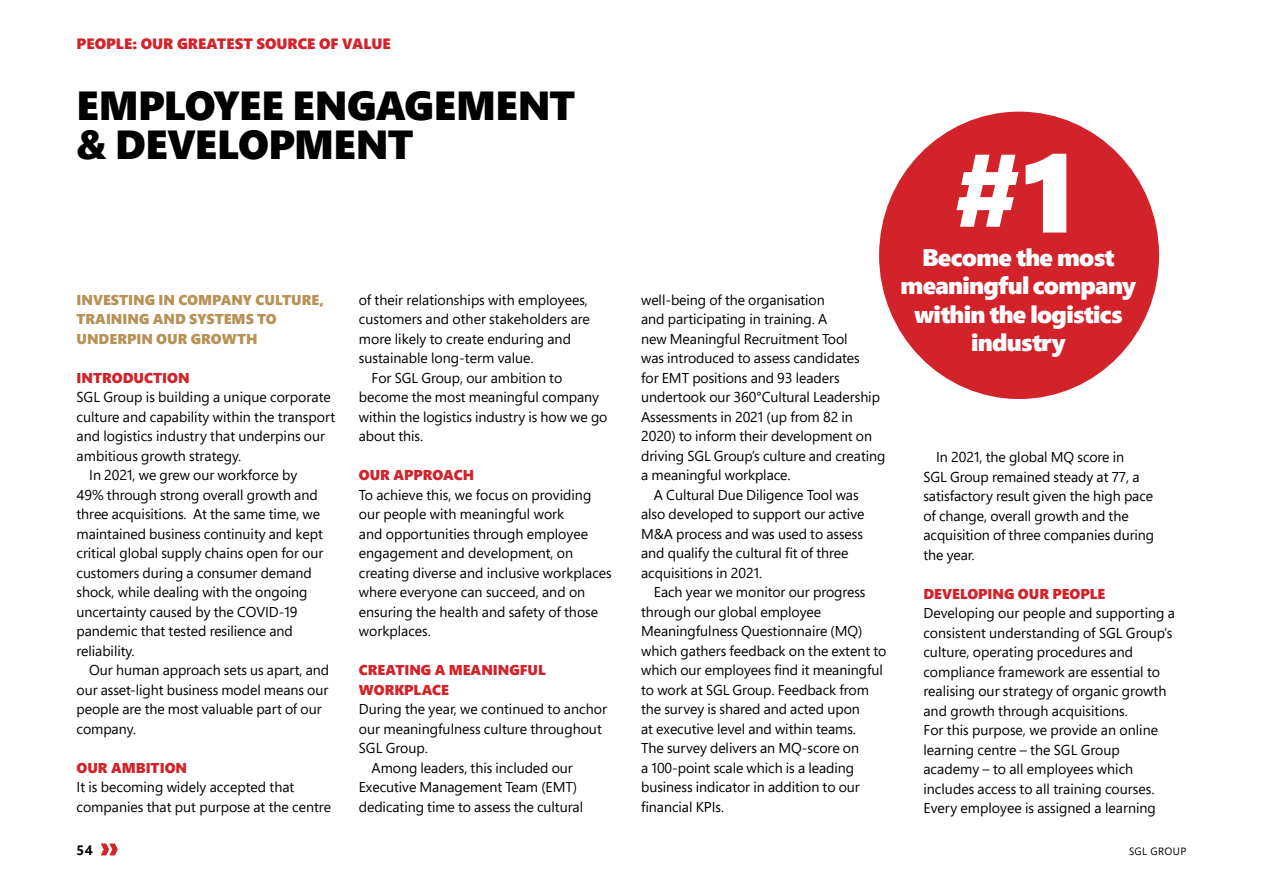
<style>
.page{position:relative;width:1263px;height:893px;background:#fff}
.page>*{position:absolute;margin:0;border:0;box-sizing:border-box;transform-origin:0 0}
.H2_Pres{font:900 40.5px/39px "Segoe Pro";letter-spacing:-.015em;color:#000}
.t1{font:900 24px/28.5px "Segoe Pro";letter-spacing:-.03em;color:#fff;text-align:center}
.Chapter_Pres{font:900 15px "Segoe Pro";color:#d2232a}
.Copy_2nd{font:14.25px/19.5px "Segoe Pro";letter-spacing:-.005em;color:#000}
.Copy{font:14.25px/19.5px "Segoe Pro";color:#000}
.Red_subheader{font:900 14.25px/19.5px "Segoe Pro";color:#d2232a}
.Gold_Subheader{font:900 14.25px/19.5px "Segoe Pro";color:#b79257}
.t2{font:700 13.65px "Segoe Pro";color:#000}
.t3{font:10.5px "Segoe Pro";letter-spacing:.04em;color:#000}
</style>
<div class="page">
<svg style="left:101px;top:843px;width:17px;height:12px"></svg>
<div style="left:878px;top:110px;width:282px;height:290px;background:#d2232a;border-radius:50%"></div>
<svg style="left:956px;top:154px;width:110px;height:79px"></svg>
<p class="Chapter_Pres" style="left:77px;top:33px;width:316px">PEOPLE: OUR GREATEST SOURCE OF VALUE</p>
<p class="H2_Pres" style="left:77px;top:85px;width:500px">EMPLOYEE ENGAGEMENT &amp; DEVELOPMENT</p>
<p class="Gold_Subheader" style="left:77px;top:289px;width:249px">INVESTING IN COMPANY CULTURE,<br>TRAINING AND SYSTEMS TO<br>UNDERPIN OUR GROWTH</p>
<p class="Red_subheader" style="left:77px;top:367px;width:115px">INTRODUCTION</p>
<p class="Copy" style="left:77px;top:387px;width:260px">SGL Group is building a unique corporate culture and capability within the transport and logistics industry that underpins our ambitious growth strategy.</p>
<p class="Copy_2nd" style="left:77px;top:465px;width:248px;text-indent:13px">In 2021, we grew our workforce by 49% through strong overall growth and three acquisitions. At the same time, we maintained business continuity and kept critical global supply chains open for our customers during a consumer demand shock, while dealing with the ongoing uncertainty caused by the COVID-19 pandemic that tested resilience and reliability.</p>
<p class="Copy_2nd" style="left:77px;top:660px;width:254px;text-indent:13px">Our human approach sets us apart, and our asset-light business model means our people are the most valuable part of our company.</p>
<p class="Red_subheader" style="left:77px;top:757px;width:112px">OUR AMBITION</p>
<p class="Copy" style="left:77px;top:777px;width:256px">It is becoming widely accepted that companies that put purpose at the centre</p>
<p class="Copy" style="left:359px;top:289px;width:233px">of their relationships with employees, customers and other stakeholders are more likely to create enduring and sustainable long-term value.</p>
<p class="Copy_2nd" style="left:359px;top:367px;width:250px;text-indent:13px">For SGL Group, our ambition to become the most meaningful company within the logistics industry is how we go about this.</p>
<p class="Red_subheader" style="left:359px;top:465px;width:117px">OUR APPROACH</p>
<p class="Copy" style="left:359px;top:484px;width:254px">To achieve this, we focus on providing our people with meaningful work<br>and opportunities through employee engagement and development, on creating diverse and inclusive workplaces where everyone can succeed, and on ensuring the health and safety of those workplaces.</p>
<p class="Red_subheader" style="left:359px;top:660px;width:188px">CREATING A MEANINGFUL<br>WORKPLACE</p>
<p class="Copy" style="left:359px;top:699px;width:250px">During the year, we continued to anchor our meaningfulness culture throughout<br>SGL Group.</p>
<p class="Copy_2nd" style="left:359px;top:757px;width:226px;text-align:center">Among leaders, this included our<br>Executive Management Team (EMT) dedicating time to assess the cultural</p>
<p class="Copy_2nd" style="left:641px;top:289px;width:246px">well-being of the organisation<br>and participating in training. A<br>new Meaningful Recruitment Tool<br>was introduced to assess candidates<br>for EMT positions and 93 leaders undertook our 360°Cultural Leadership Assessments in 2021 (up from 82 in 2020) to inform their development on driving SGL Group’s culture and creating a meaningful workplace.</p>
<p class="Copy_2nd" style="left:641px;top:484px;width:225px;text-indent:13px">A Cultural Due Diligence Tool was also developed to support our active<br>M&amp;A process and was used to assess and qualify the cultural fit of three acquisitions in 2021.</p>
<p class="Copy_2nd" style="left:641px;top:582px;width:247px;text-indent:13px">Each year we monitor our progress through our global employee Meaningfulness Questionnaire (MQ) which gathers feedback on the extent to which our employees find it meaningful to work at SGL Group. Feedback from the survey is shared and acted upon<br>at executive level and within teams.<br>The survey delivers an MQ-score on<br>a 100-point scale which is a leading business indicator in addition to our financial KPIs.</p>
<p class="t1" style="left:900px;top:242px;width:237px">Become the most meaningful company within the logistics industry</p>
<p class="Copy_2nd" style="left:923px;top:447px;width:232px;text-indent:13px">In 2021, the global MQ score in<br>SGL Group remained steady at 77, a satisfactory result given the high pace of change, overall growth and the acquisition of three companies during the year.</p>
<p class="Red_subheader" style="left:923px;top:583px;width:183px">DEVELOPING OUR PEOPLE</p>
<p class="Copy" style="left:923px;top:603px;width:253px">Developing our people and supporting a consistent understanding of SGL Group’s culture, operating procedures and compliance framework are essential to realising our strategy of organic growth and growth through acquisitions.</p>
<p class="Copy" style="left:923px;top:720px;width:236px">For this purpose, we provide an online learning centre – the SGL Group academy – to all employees which includes access to all training courses.<br>Every employee is assigned a learning</p>
<p class="t2" style="left:77px;top:840px;width:18px">54</p>
<p class="t3" style="left:1129px;top:844px;width:59px">SGL GROUP</p>
</div>
